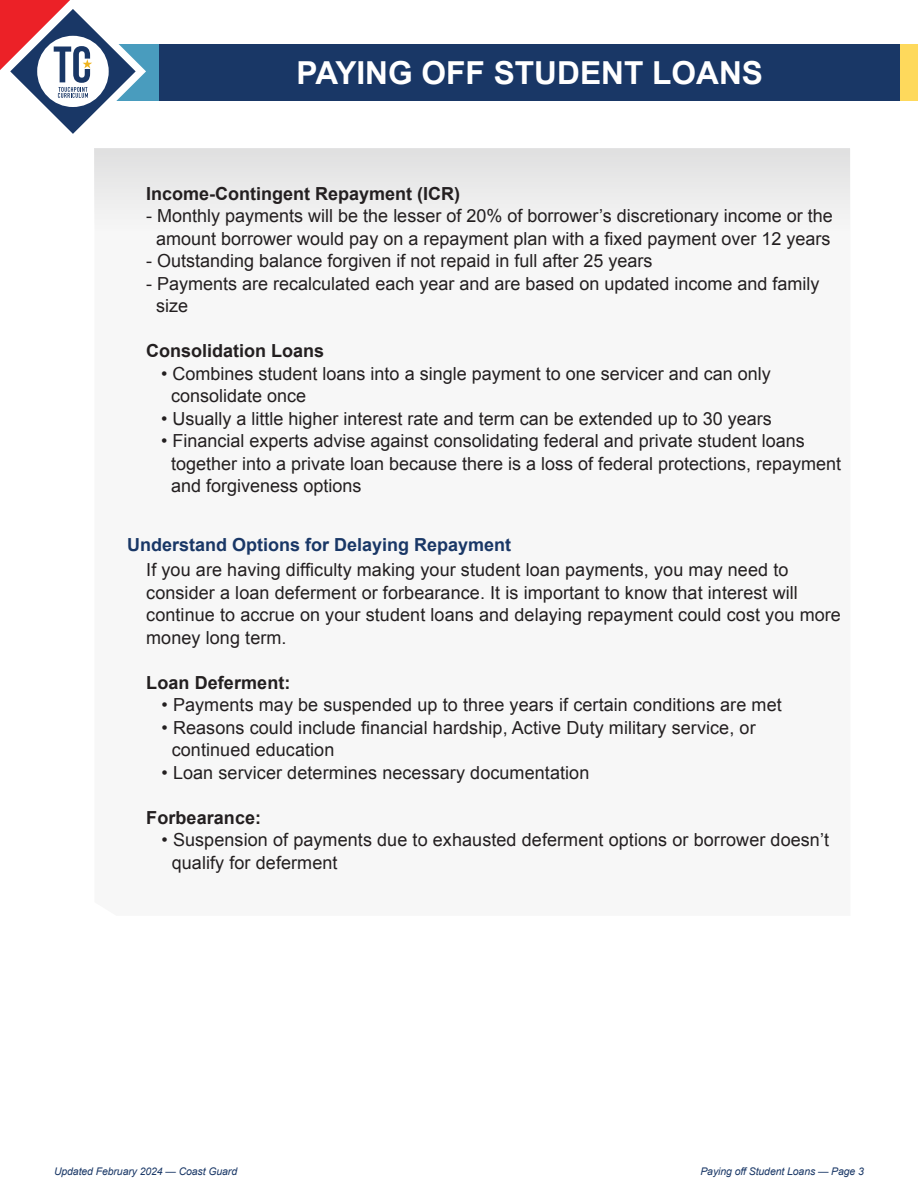
<style>
.page{position:relative;width:918px;height:1188px;background:#fff}
.page>*{position:absolute;margin:0;border:0;box-sizing:border-box;transform-origin:0 0}
.t1{font:700 31.65px "Arial";color:#fff}
.t2{font:18px/22.5px "Arial";color:#231f20}
.t3{font:700 18px "Arial";color:#231f20}
.t4{font:700 18px "Arial";color:#193766}
.t5{font:italic 10.5px "Arial";letter-spacing:-.01em;color:#193766}
</style>
<div class="page">
<div style="left:94px;top:148px;width:756px;height:103px;background:#ededed"></div>
<div style="left:74px;top:44px;width:844px;height:56px;background:#193766"></div>
<div style="left:95px;top:44px;width:64px;height:56px;background:#499cbe"></div>
<div style="left:901px;top:44px;width:17px;height:56px;background:#fed95c"></div>
<svg style="left:0;top:0;width:156px;height:155px"></svg>
<p class="t1" style="left:297px;top:52px;width:468px">PAYING OFF STUDENT LOANS</p>
<p class="t3" style="left:146px;top:182px;width:316px">Income-Contingent Repayment (ICR)</p>
<p class="t2" style="left:146px;top:205px;width:688px;text-align:center">- Monthly payments will be the lesser of 20% of borrower’s discretionary income or the amount borrower would pay on a repayment plan with a fixed payment over 12 years</p>
<p class="t2" style="left:146px;top:250px;width:508px">- Outstanding balance forgiven if not repaid in full after 25 years</p>
<p class="t2" style="left:156px;top:272px;width:665px;text-indent:-10px">- Payments are recalculated each year and are based on updated income and family size</p>
<p class="t3" style="left:146px;top:339px;width:180px">Consolidation Loans</p>
<p class="t2" style="left:171px;top:362px;width:601px;text-indent:-10px">• Combines student loans into a single payment to one servicer and can only consolidate once</p>
<p class="t2" style="left:161px;top:407px;width:612px">• Usually a little higher interest rate and term can be extended up to 30 years</p>
<p class="t2" style="left:171px;top:430px;width:672px;text-indent:-10px">• Financial experts advise against consolidating federal and private student loans together into a private loan because there is a loss of federal protections, repayment and forgiveness options</p>
<p class="t4" style="left:127px;top:533px;width:386px">Understand Options for Delaying Repayment</p>
<p class="t2" style="left:146px;top:559px;width:696px">If you are having difficulty making your student loan payments, you may need to consider a loan deferment or forbearance. It is important to know that interest will continue to accrue on your student loans and delaying repayment could cost you more money long term.</p>
<p class="t3" style="left:146px;top:670px;width:146px">Loan Deferment:</p>
<p class="t2" style="left:162px;top:694px;width:622px">• Payments may be suspended up to three years if certain conditions are met</p>
<p class="t2" style="left:172px;top:716px;width:585px;text-indent:-10px">• Reasons could include financial hardship, Active Duty military service, or continued education</p>
<p class="t2" style="left:162px;top:761px;width:429px">• Loan servicer determines necessary documentation</p>
<p class="t3" style="left:146px;top:805px;width:117px">Forbearance:</p>
<p class="t2" style="left:172px;top:829px;width:659px;text-indent:-10px">• Suspension of payments due to exhausted deferment options or borrower doesn’t qualify for deferment</p>
<p class="t5" style="left:54px;top:1164px;width:185px">Updated February 2024 — Coast Guard</p>
<p class="t5" style="left:700px;top:1164px;width:165px">Paying off Student Loans — Page 3</p>
</div>
